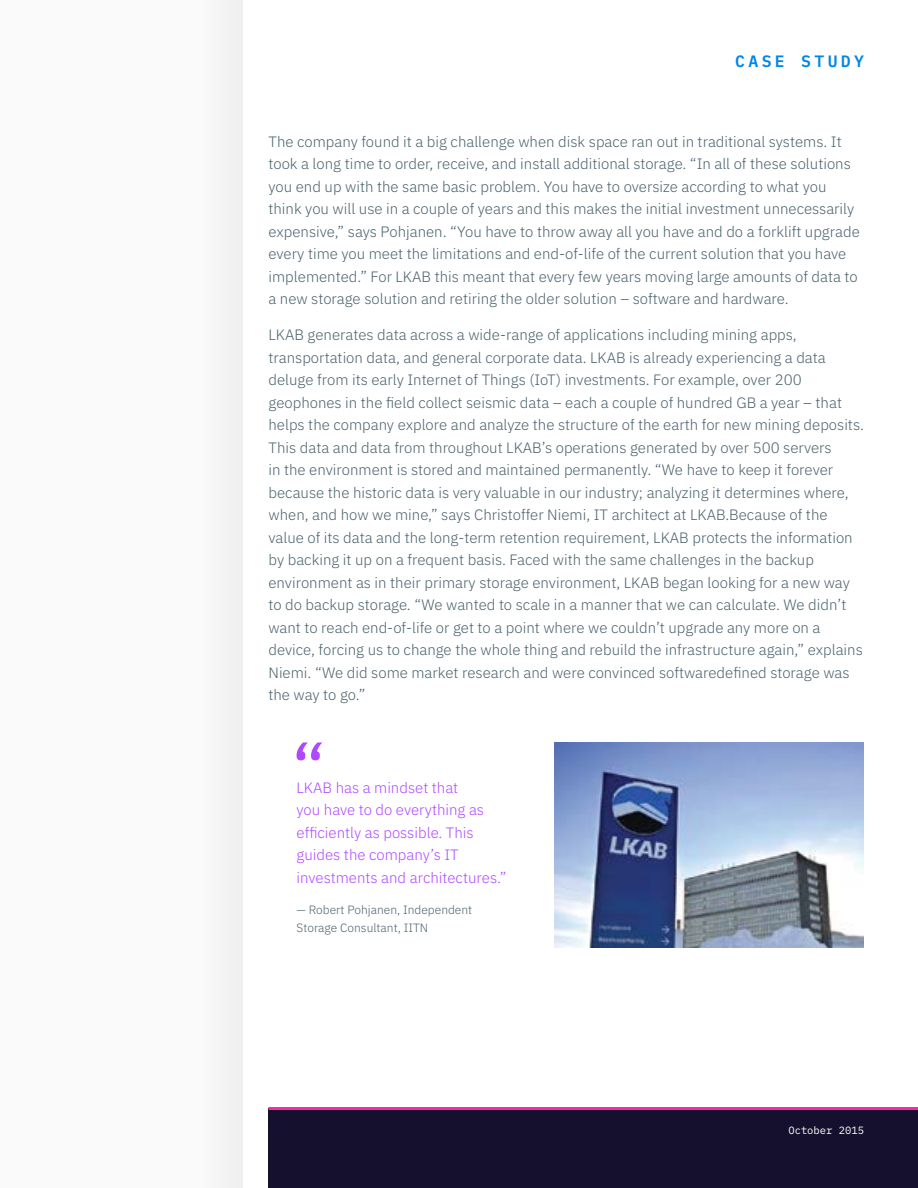
<style>
.page{position:relative;width:918px;height:1188px;background:#fff}
.page>*{position:absolute;margin:0;border:0;box-sizing:border-box;transform-origin:0 0}
.t1{font:600 16.5px "IBM Plex Mono";letter-spacing:.2em;color:#0086e9}
.t2{font:300 15px/22.5px "IBM Plex Sans";color:#4a616b}
.t3{font:300 15px/22.5px "IBM Plex Sans";color:#af48ff}
.t4{font:300 12px/18px "IBM Plex Sans";color:#4a616b}
.t5{font:10.5px "IBM Plex Mono";color:#fff}
</style>
<div class="page">
<div style="left:0;top:0;width:243px;height:1188px;background:#fafafa"></div>
<div style="left:204px;top:0;width:44px;height:1188px;background:#f3f3f4"></div>
<div style="left:243px;top:0;width:675px;height:1188px;background:#fff"></div>
<svg style="left:297px;top:743px;width:25px;height:17px"></svg>
<img style="left:554px;top:742px;width:310px;height:205px">
<div style="left:268px;top:1108px;width:650px;height:80px;background:#16102f"></div>
<hr style="left:268px;top:1107px;width:650px;height:3px;background:#ff27a5">
<p class="t1" style="left:735px;top:48px;width:130px">CASE STUDY</p>
<p class="t2" style="left:268px;top:129px;width:593px">The company found it a big challenge when disk space ran out in traditional systems. It took a long time to order, receive, and install additional storage. “In all of these solutions you end up with the same basic problem. You have to oversize according to what you think you will use in a couple of years and this makes the initial investment unnecessarily expensive,” says Pohjanen. “You have to throw away all you have and do a forklift upgrade every time you meet the limitations and end-of-life of the current solution that you have implemented.” For LKAB this meant that every few years moving large amounts of data to a new storage solution and retiring the older solution – software and hardware.</p>
<p class="t2" style="left:268px;top:322px;width:597px">LKAB generates data across a wide-range of applications including mining apps, transportation data, and general corporate data. LKAB is already experiencing a data deluge from its early Internet of Things (IoT) investments. For example, over 200 geophones in the field collect seismic data – each a couple of hundred GB a year – that helps the company explore and analyze the structure of the earth for new mining deposits.<br>This data and data from throughout LKAB’s operations generated by over 500 servers<br>in the environment is stored and maintained permanently. “We have to keep it forever because the historic data is very valuable in our industry; analyzing it determines where, when, and how we mine,” says Christoffer Niemi, IT architect at LKAB.Because of the value of its data and the long-term retention requirement, LKAB protects the information by backing it up on a frequent basis. Faced with the same challenges in the backup environment as in their primary storage environment, LKAB began looking for a new way to do backup storage. “We wanted to scale in a manner that we can calculate. We didn’t want to reach end-of-life or get to a point where we couldn’t upgrade any more on a device, forcing us to change the whole thing and rebuild the infrastructure again,” explains Niemi. “We did some market research and were convinced softwaredefined storage was the way to go.”</p>
<p class="t3" style="left:297px;top:775px;width:212px">LKAB has a mindset that<br>you have to do everything as efficiently as possible. This guides the company’s IT investments and architectures.”</p>
<p class="t4" style="left:297px;top:900px;width:177px">— Robert Pohjanen, Independent<br>Storage Consultant, IITN</p>
<p class="t5" style="left:788px;top:1122px;width:77px">October 2015</p>
</div>
